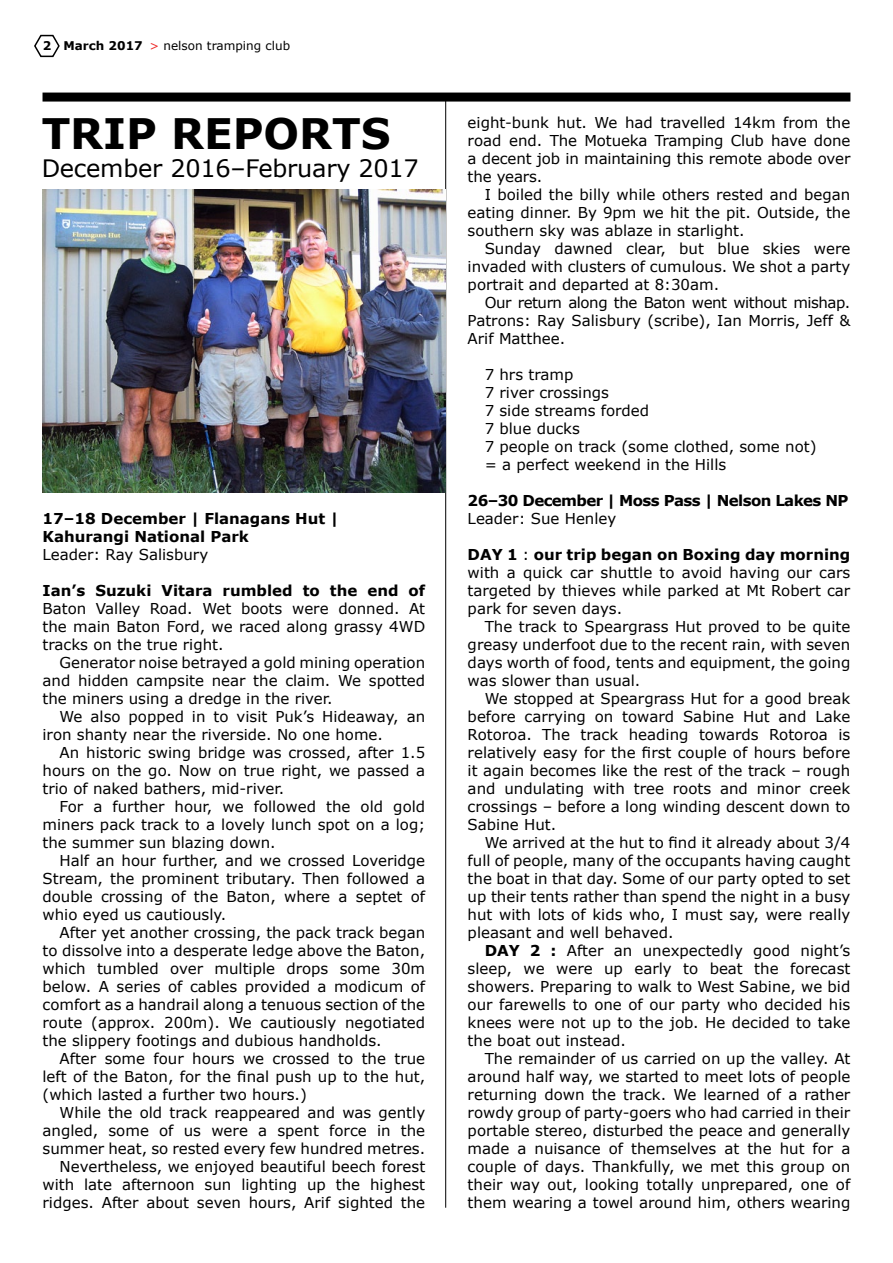
<style>
.page{position:relative;width:893px;height:1263px;background:#fff}
.page>*{position:absolute;margin:0;border:0;box-sizing:border-box;transform-origin:0 0}
.t1{font:700 42px "Verdana";color:#000}
.t2{font:24px "Verdana";letter-spacing:-.01em;color:#000}
.t3{font:15px/18px "Verdana";color:#000;text-align:justify}
.t4{font:700 15px/18px "Verdana";color:#000}
.t5{font:700 15px "Verdana";letter-spacing:-.04em;color:#000}
.t6{font:12px "Verdana";color:#000}
.s1{font-weight:700}
.s2{color:#ee2d2c}
</style>
<div class="page">
<div style="left:43px;top:93px;width:807px;height:9px;background:#000"></div>
<svg style="left:34px;top:34px;width:26px;height:24px"></svg>
<hr style="left:445px;top:98px;width:1px;height:1110px;background:#000">
<img style="left:42px;top:190px;width:403px;height:302px">
<p class="t6" style="left:43px;top:37px;width:249px"><span class="s1">2 March 2017</span> <span class="s2">&gt;</span> nelson tramping club</p>
<h1 class="t1" style="left:42px;top:104px;width:350px">TRIP REPORTS</h1>
<h2 class="t2" style="left:42px;top:152px;width:379px">December 2016–February 2017</h2>
<p class="t4" style="left:43px;top:509px;width:297px">17–18 December | Flanagans Hut |<br>Kahurangi National Park</p>
<p class="t3" style="left:43px;top:545px;width:167px">Leader: Ray Salisbury</p>
<p class="t4" style="left:43px;top:581px;width:384px">Ian’s Suzuki Vitara rumbled to the end of</p>
<p class="t3" style="left:43px;top:599px;width:384px">Baton Valley Road. Wet boots were donned. At the main Baton Ford, we raced along grassy 4WD tracks on the true right.</p>
<p class="t3" style="left:43px;top:653px;width:384px;text-indent:17px">Generator noise betrayed a gold mining operation and hidden campsite near the claim. We spotted the miners using a dredge in the river.</p>
<p class="t3" style="left:43px;top:707px;width:384px;text-indent:17px">We also popped in to visit Puk’s Hideaway, an iron shanty near the riverside. No one home.</p>
<p class="t3" style="left:43px;top:743px;width:384px;text-indent:17px">An historic swing bridge was crossed, after 1.5 hours on the go. Now on true right, we passed a trio of naked bathers, mid-river.</p>
<p class="t3" style="left:43px;top:797px;width:384px;text-indent:17px">For a further hour, we followed the old gold miners pack track to a lovely lunch spot on a log; the summer sun blazing down.</p>
<p class="t3" style="left:43px;top:851px;width:384px;text-indent:17px">Half an hour further, and we crossed Loveridge Stream, the prominent tributary. Then followed a double crossing of the Baton, where a septet of whio eyed us cautiously.</p>
<p class="t3" style="left:43px;top:923px;width:384px;text-indent:17px">After yet another crossing, the pack track began to dissolve into a desperate ledge above the Baton, which tumbled over multiple drops some 30m below. A series of cables provided a modicum of comfort as a handrail along a tenuous section of the route (approx. 200m). We cautiously negotiated the slippery footings and dubious handholds.</p>
<p class="t3" style="left:43px;top:1049px;width:384px;text-indent:17px">After some four hours we crossed to the true left of the Baton, for the final push up to the hut, (which lasted a further two hours.)</p>
<p class="t3" style="left:43px;top:1103px;width:384px;text-align:right">While the old track reappeared and was gently angled, some of us were a spent force in the summer heat, so rested every few hundred metres.<br>Nevertheless, we enjoyed beautiful beech forest with late afternoon sun lighting up the highest ridges. After about seven hours, Arif sighted the</p>
<p class="t3" style="left:468px;top:113px;width:384px">eight-bunk hut. We had travelled 14km from the road end. The Motueka Tramping Club have done a decent job in maintaining this remote abode over the years.</p>
<p class="t3" style="left:468px;top:185px;width:384px;text-indent:17px">I boiled the billy while others rested and began eating dinner. By 9pm we hit the pit. Outside, the southern sky was ablaze in starlight.</p>
<p class="t3" style="left:468px;top:239px;width:384px;text-indent:17px">Sunday dawned clear, but blue skies were invaded with clusters of cumulous. We shot a party portrait and departed at 8:30am.</p>
<p class="t3" style="left:468px;top:293px;width:384px;text-indent:17px">Our return along the Baton went without mishap.<br>Patrons: Ray Salisbury (scribe), Ian Morris, Jeff &amp; Arif Matthee.</p>
<p class="t3" style="left:485px;top:365px;width:333px;text-align:left">7 hrs tramp<br>7 river crossings<br>7 side streams forded<br>7 blue ducks<br>7 people on track (some clothed, some not) = a perfect weekend in the Hills</p>
<p class="t5" style="left:468px;top:490px;width:382px">26–30 December | Moss Pass | Nelson Lakes NP</p>
<p class="t3" style="left:468px;top:509px;width:150px">Leader: Sue Henley</p>
<p class="t3" style="left:468px;top:545px;width:384px"><span class="s1">DAY 1</span> : <span class="s1">our trip began on Boxing day morning </span>with a quick car shuttle to avoid having our cars targeted by thieves while parked at Mt Robert car park for seven days.</p>
<p class="t3" style="left:468px;top:617px;width:384px;text-indent:17px">The track to Speargrass Hut proved to be quite greasy underfoot due to the recent rain, with seven days worth of food, tents and equipment, the going was slower than usual.</p>
<p class="t3" style="left:468px;top:689px;width:384px;text-indent:17px">We stopped at Speargrass Hut for a good break before carrying on toward Sabine Hut and Lake Rotoroa. The track heading towards Rotoroa is relatively easy for the first couple of hours before it again becomes like the rest of the track – rough and undulating with tree roots and minor creek crossings – before a long winding descent down to Sabine Hut.</p>
<p class="t3" style="left:468px;top:833px;width:384px;text-indent:17px">We arrived at the hut to find it already about 3/4 full of people, many of the occupants having caught the boat in that day. Some of our party opted to set up their tents rather than spend the night in a busy hut with lots of kids who, I must say, were really pleasant and well behaved.</p>
<p class="t3" style="left:468px;top:941px;width:384px;text-indent:17px"><span class="s1">DAY 2 :</span> After an unexpectedly good night’s sleep, we were up early to beat the forecast showers. Preparing to walk to West Sabine, we bid our farewells to one of our party who decided his knees were not up to the job. He decided to take the boat out instead.</p>
<p class="t3" style="left:468px;top:1049px;width:384px;text-indent:17px">The remainder of us carried on up the valley. At around half way, we started to meet lots of people returning down the track. We learned of a rather rowdy group of party-goers who had carried in their portable stereo, disturbed the peace and generally made a nuisance of themselves at the hut for a couple of days. Thankfully, we met this group on their way out, looking totally unprepared, one of them wearing a towel around him, others wearing</p>
</div>
